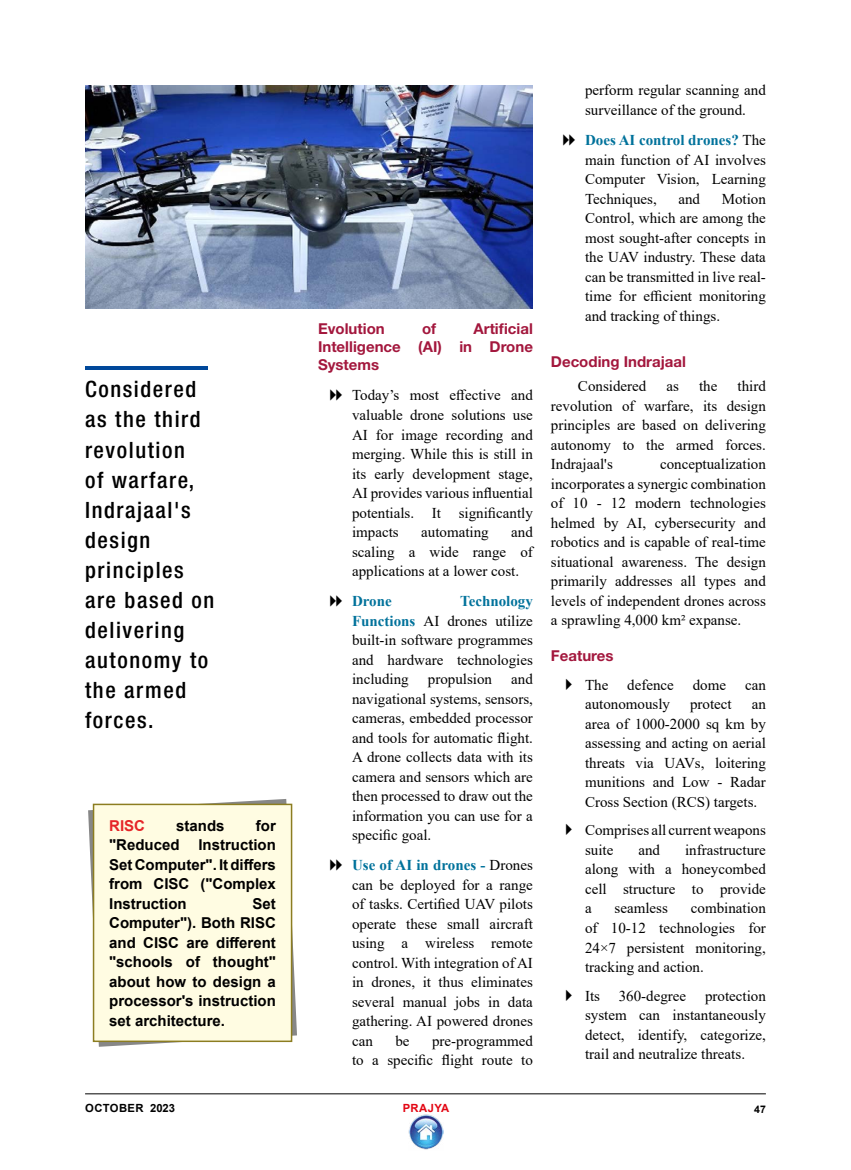
<style>
.page{position:relative;width:851px;height:1170px;background:#fff}
.page>*{position:absolute;margin:0;border:0;box-sizing:border-box;transform-origin:0 0}
.t1{font:500 condensed 22.5px/30px "Helvetica Neue LT Pro";letter-spacing:.07em;color:#000}
.t2{font:15px/19.5px "Times New Roman";color:#000;text-align:justify}
.t3{font:700 15px/19.5px "Arial";color:#000;text-align:justify}
.t4{font:700 15px/18px "Helvetica Neue LT Pro";color:#a3173d;text-align:justify}
.t5{font:700 15px "Times New Roman";color:#00729b}
.t6{font:700 15px "Arial";color:#e52528}
.t7{font:700 11.25px "Arial";letter-spacing:.035em;color:#000}
.t8{font:700 11.25px "Arial";letter-spacing:.035em;color:#e30613}
.t9{font:700 10.5px "Arial";color:#000}
.s1{font-weight:700;color:#00729b}
</style>
<div class="page">
<hr style="left:85px;top:366px;width:122px;height:4px;background:#00489a">
<hr style="left:85px;top:1093px;width:680px;height:1px;background:#000">
<img style="left:409px;top:1114px;width:34px;height:35px">
<svg style="left:88px;top:799px;width:209px;height:247px"></svg>
<div style="left:93px;top:803px;width:199px;height:238px;background:#fffce2;border:2px solid #8c7d21"></div>
<img style="left:85px;top:85px;width:448px;height:223px">
<h1 class="t1" style="left:85px;top:374px;width:131px">Considered as the third revolution<br>of warfare,<br>Indrajaal's design principles are based on delivering autonomy to the armed forces.</h1>
<p class="t3" style="left:109px;top:815px;width:168px;text-indent:147px">for "Reduced Instruction Set Computer". It differs from CISC ("Complex Instruction</p>
<p class="t6" style="left:109px;top:814px;width:37px">RISC</p>
<p class="t3" style="left:176px;top:815px;width:50px">stands</p>
<p class="t3" style="left:109px;top:893px;width:168px;text-indent:143px">Set Computer"). Both RISC and CISC are different "schools of thought" about how to design a processor's instruction set architecture.</p>
<p class="t4" style="left:318px;top:319px;width:216px;text-indent:155px">Artificial Intelligence (AI) in Drone Systems</p>
<p class="t2" style="left:352px;top:385px;width:182px">Today’s most effective and valuable drone solutions use AI for image recording and merging. While this is still in its early development stage, AI provides various influential potentials. It significantly impacts</p>
<p class="t4" style="left:318px;top:319px;width:68px">Evolution</p>
<p class="t4" style="left:422px;top:319px;width:16px">of</p>
<p class="t2" style="left:352px;top:522px;width:182px;text-indent:159px">and scaling a wide range of applications at a lower cost.</p>
<p class="t5" style="left:352px;top:590px;width:41px">Drone</p>
<p class="t2" style="left:421px;top:522px;width:69px">automating</p>
<p class="t2" style="left:352px;top:591px;width:182px;text-indent:108px"><span class="s1">Technology Functions</span> AI drones utilize built-in software programmes and hardware technologies including</p>
<p class="t2" style="left:352px;top:669px;width:182px;text-indent:159px">and navigational systems, sensors, cameras, embedded processor and tools for automatic flight.<br>A drone collects data with its camera and sensors which are then processed to draw out the information you can use for a specific goal.</p>
<p class="t2" style="left:352px;top:855px;width:182px"><span class="s1">Use of AI in drones -</span> Drones can be deployed for a range of tasks. Certified UAV pilots operate these small aircraft using a wireless remote control. With integration of AI in drones, it thus eliminates several manual jobs in data gathering. AI powered drones can</p>
<p class="t2" style="left:428px;top:669px;width:66px">propulsion</p>
<p class="t2" style="left:352px;top:1030px;width:182px;text-align:right">pre-programmed<br>to a specific flight route to</p>
<p class="t2" style="left:395px;top:1030px;width:16px">be</p>
<p class="t2" style="left:585px;top:80px;width:182px">perform regular scanning and surveillance of the ground.</p>
<p class="t2" style="left:585px;top:130px;width:182px"><span class="s1">Does AI control drones?</span> The main function of AI involves Computer Vision, Learning Techniques,</p>
<p class="t2" style="left:585px;top:188px;width:182px;text-indent:137px">Motion Control, which are among the most sought-after concepts in the UAV industry. These data can be transmitted in live real&shy;time for efficient monitoring and tracking of things.</p>
<p class="t4" style="left:551px;top:352px;width:136px">Decoding Indrajaal</p>
<p class="t2" style="left:578px;top:376px;width:70px">Considered</p>
<p class="t2" style="left:666px;top:376px;width:14px">as</p>
<p class="t2" style="left:699px;top:376px;width:20px">the</p>
<p class="t2" style="left:678px;top:188px;width:23px">and</p>
<p class="t2" style="left:551px;top:376px;width:216px;text-indent:186px">third revolution of warfare, its design principles are based on delivering autonomy to the armed forces.<br>Indrajaal's</p>
<p class="t2" style="left:551px;top:454px;width:216px;text-indent:109px">conceptualization incorporates a synergic combination of 10 - 12 modern technologies helmed by AI, cybersecurity and robotics and is capable of real-time situational awareness. The design primarily addresses all types and levels of independent drones across a sprawling 4,000 km² expanse.</p>
<p class="t4" style="left:551px;top:646px;width:64px">Features</p>
<p class="t2" style="left:559px;top:674px;width:50px">✔ The</p>
<p class="t2" style="left:627px;top:674px;width:48px">defence</p>
<p class="t2" style="left:692px;top:674px;width:35px">dome</p>
<p class="t2" style="left:745px;top:674px;width:22px">can</p>
<p class="t2" style="left:585px;top:694px;width:87px">autonomously</p>
<p class="t2" style="left:690px;top:694px;width:43px">protect</p>
<p class="t2" style="left:585px;top:694px;width:182px;text-indent:167px">an area of 1000-2000 sq km by assessing and acting on aerial threats via UAVs, loitering munitions and Low - Radar Cross Section (RCS) targets.</p>
<p class="t2" style="left:585px;top:820px;width:182px;text-indent:-26px">✔ Comprises all current weapons suite</p>
<p class="t2" style="left:585px;top:839px;width:182px;text-indent:100px">infrastructure along with a honeycombed cell structure to provide a</p>
<p class="t2" style="left:638px;top:839px;width:23px">and</p>
<p class="t2" style="left:585px;top:898px;width:182px;text-indent:106px">combination of 10-12 technologies for 24×7 persistent monitoring, tracking and action.</p>
<p class="t2" style="left:585px;top:985px;width:182px;text-indent:-26px">✔ Its 360-degree protection system can instantaneously detect, identify, categorize, trail and neutralize threats.</p>
<p class="t2" style="left:614px;top:898px;width:55px">seamless</p>
<p class="t7" style="left:85px;top:1099px;width:91px">OCTOBER 2023</p>
<p class="t8" style="left:402px;top:1099px;width:48px">PRAJYA</p>
<p class="t9" style="left:754px;top:1101px;width:13px">47</p>
</div>
